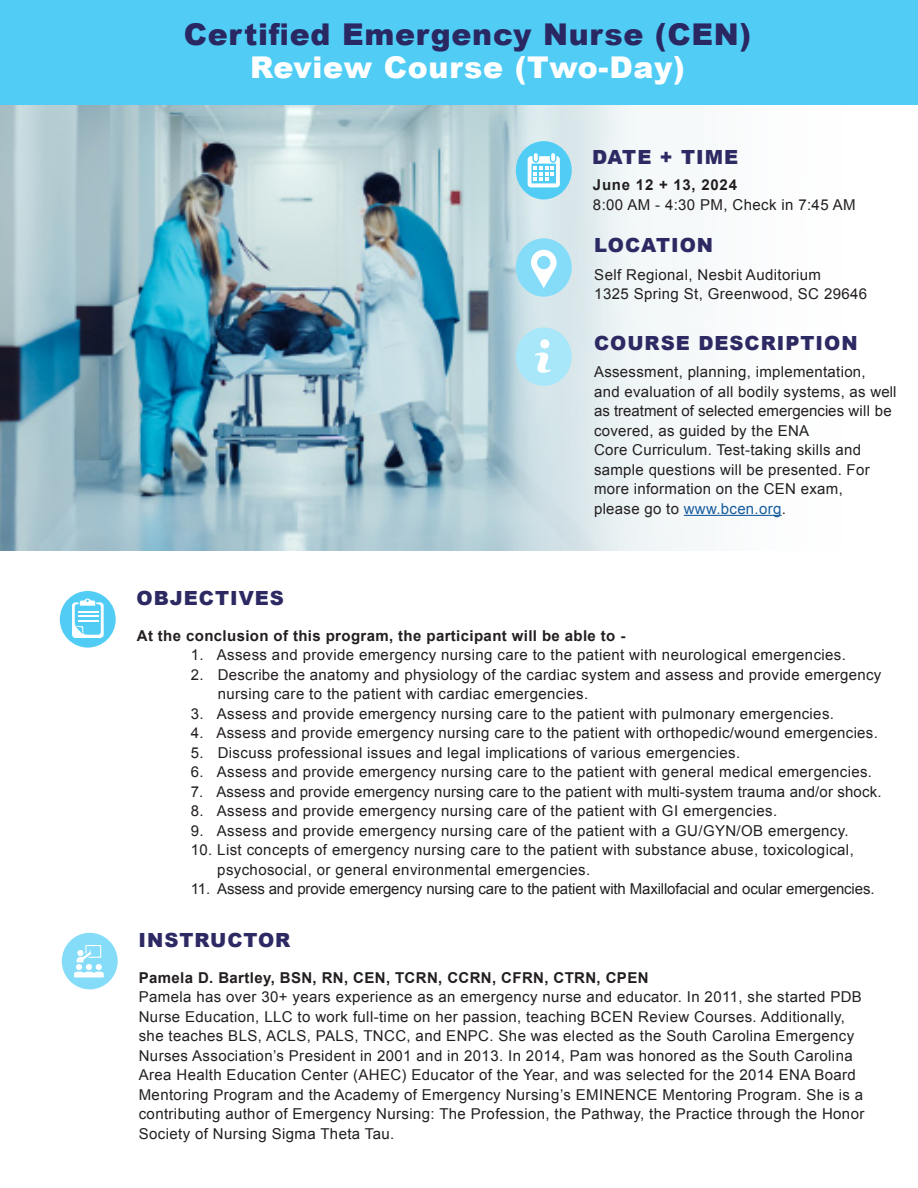
<style>
.page{position:relative;width:918px;height:1188px;background:#fff}
.page>*{position:absolute;margin:0;border:0;box-sizing:border-box;transform-origin:0 0}
.t1{font:900 30px/33px "Arial";letter-spacing:.025em;color:#292862;text-align:center}
.t2{font:900 19.5px "Arial";letter-spacing:.05em;color:#2d2963}
.t3{font:15px/19.5px "Arial";letter-spacing:.025em;color:#231f20}
.t4{font:700 15px "Arial";letter-spacing:.025em;color:#231f20}
.t5{font:15px "Arial";letter-spacing:-.01em;color:#231f20}
.s1{color:#fff}
.s2{font-weight:700}
.s3{color:#175d9e}
</style>
<div class="page">
<img style="left:0;top:104px;width:483px;height:447px">
<svg style="left:483px;top:104px;width:435px;height:447px"></svg>
<div style="left:516px;top:141px;width:56px;height:58px;background:#51cdf5;border-radius:50%"></div>
<svg style="left:528px;top:153px;width:32px;height:34px"></svg>
<div style="left:516px;top:238px;width:56px;height:59px;background:#85dcf8;border-radius:50%"></div>
<div style="left:60px;top:591px;width:56px;height:57px;background:#51cdf5;border-radius:50%"></div>
<svg style="left:72px;top:599px;width:32px;height:39px"></svg>
<div style="left:62px;top:933px;width:56px;height:56px;background:#85dcf8;border-radius:50%"></div>
<svg style="left:74px;top:945px;width:30px;height:32px"></svg>
<div style="left:516px;top:328px;width:56px;height:58px;background:#a8e6fa;border-radius:50%"></div>
<hr style="left:684px;top:515px;width:98px;height:1px;background:#175d9e">
<svg style="left:535px;top:339px;width:16px;height:34px"></svg>
<svg style="left:531px;top:250px;width:26px;height:38px"></svg>
<div style="left:0;top:0;width:918px;height:104px;background:#51cdf5"></div>
<p class="t1" style="left:184px;top:17px;width:569px">Certified Emergency Nurse (CEN)<br><span class="s1">Review Course (Two-Day)</span></p>
<p class="t2" style="left:592px;top:143px;width:148px">DATE + TIME</p>
<p class="t3" style="left:593px;top:175px;width:264px"><span class="s2">June 12 + 13, 2024<br></span>8:00 AM - 4:30 PM, Check in 7:45 AM</p>
<p class="t2" style="left:594px;top:231px;width:120px">LOCATION</p>
<p class="t3" style="left:594px;top:265px;width:274px">Self Regional, Nesbit Auditorium<br>1325 Spring St, Greenwood, SC 29646</p>
<p class="t2" style="left:594px;top:329px;width:312px">COURSE DESCRIPTION<span class="s1">RIP-</span></p>
<p class="t3" style="left:594px;top:362px;width:304px">Assessment, planning, implementation,<br>and evaluation of all bodily systems, as well as treatment of selected emergencies will be covered, as guided by the ENA<br>Core Curriculum. Test-taking skills and sample questions will be presented. For more information on the CEN exam,<br>please go to <span class="s3">www.bcen.org</span>.</p>
<p class="t2" style="left:137px;top:584px;width:149px">OBJECTIVES</p>
<p class="t4" style="left:137px;top:626px;width:490px">At the conclusion of this program, the participant will be able to -</p>
<p class="t3" style="left:191px;top:645px;width:657px">1. Assess and provide emergency nursing care to the patient with neurological emergencies.</p>
<p class="t3" style="left:218px;top:665px;width:665px;text-indent:-27px">2. Describe the anatomy and physiology of the cardiac system and assess and provide emergency nursing care to the patient with cardiac emergencies.</p>
<p class="t3" style="left:191px;top:704px;width:645px">3. Assess and provide emergency nursing care to the patient with pulmonary emergencies.</p>
<p class="t3" style="left:191px;top:723px;width:689px">4. Assess and provide emergency nursing care to the patient with orthopedic/wound emergencies.</p>
<p class="t3" style="left:191px;top:743px;width:551px">5. Discuss professional issues and legal implications of various emergencies.</p>
<p class="t3" style="left:191px;top:762px;width:683px">6. Assess and provide emergency nursing care to the patient with general medical emergencies.</p>
<p class="t3" style="left:191px;top:782px;width:692px">7. Assess and provide emergency nursing care to the patient with multi-system trauma and/or shock.</p>
<p class="t3" style="left:191px;top:801px;width:588px">8. Assess and provide emergency nursing care of the patient with GI emergencies.</p>
<p class="t3" style="left:191px;top:821px;width:659px">9. Assess and provide emergency nursing care of the patient with a GU/GYN/OB emergency.</p>
<p class="t3" style="left:217px;top:840px;width:638px;text-indent:-27px">10. List concepts of emergency nursing care to the patient with substance abuse, toxicological, psychosocial, or general environmental emergencies.</p>
<p class="t5" style="left:191px;top:879px;width:685px">11. Assess and provide emergency nursing care to the patient with Maxillofacial and ocular emergencies.</p>
<p class="t2" style="left:139px;top:926px;width:153px">INSTRUCTOR</p>
<p class="t4" style="left:139px;top:968px;width:511px">Pamela D. Bartley, BSN, RN, CEN, TCRN, CCRN, CFRN, CTRN, CPEN</p>
<p class="t3" style="left:139px;top:987px;width:727px">Pamela has over 30+ years experience as an emergency nurse and educator. In 2011, she started PDB Nurse Education, LLC to work full-time on her passion, teaching BCEN Review Courses. Additionally, she teaches BLS, ACLS, PALS, TNCC, and ENPC. She was elected as the South Carolina Emergency Nurses Association’s President in 2001 and in 2013. In 2014, Pam was honored as the South Carolina Area Health Education Center (AHEC) Educator of the Year, and was selected for the 2014 ENA Board Mentoring Program and the Academy of Emergency Nursing’s EMINENCE Mentoring Program. She is a contributing author of Emergency Nursing: The Profession, the Pathway, the Practice through the Honor Society of Nursing Sigma Theta Tau.</p>
</div>
